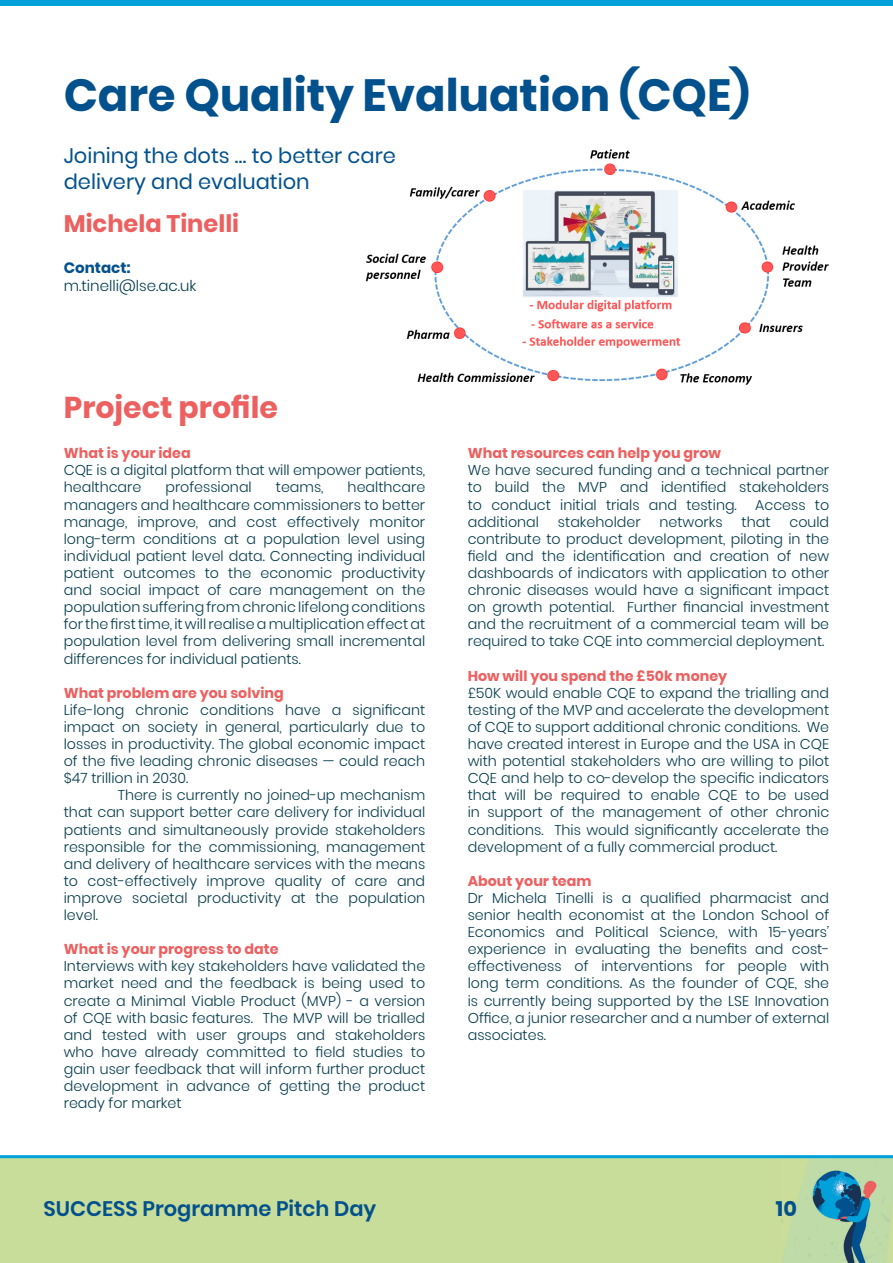
<style>
.page{position:relative;width:893px;height:1263px;background:#fff}
.page>*{position:absolute;margin:0;border:0;box-sizing:border-box;transform-origin:0 0}
.t1{font:700 45px "Poppins";color:#02518d}
.t2{font:700 30px "Poppins";color:#ec6060}
.t3{font:700 24px "Poppins";color:#ec6060}
.t4{font:21px/25.2px "Poppins";color:#02518d}
.t5{font:600 21px "Poppins";color:#02518d}
.t6{font:700 21px "Poppins";color:#02518d}
.t7{font:300 15px "Poppins";color:#053b4b}
.t8{font:700 15px "Poppins";color:#02518d}
.t9{font:300 14.25px/17.1px "Poppins";color:#053b4b;text-align:justify}
.t10{font:700 14.25px "Poppins";color:#ec6060}
</style>
<div class="page">
<img style="left:366px;top:149px;width:463px;height:236px">
<img style="left:781px;top:1158px;width:112px;height:105px">
<hr style="left:0;top:1155px;width:893px;height:3px;background:#00a1da">
<div style="left:0;top:0;width:893px;height:6px;background:#00a1da"></div>
<p class="t1" style="left:64px;top:69px;width:688px">Care Quality Evaluation (CQE)</p>
<p class="t4" style="left:64px;top:144px;width:334px">Joining the dots … to better care delivery and evaluation</p>
<p class="t3" style="left:64px;top:210px;width:177px">Michela Tinelli</p>
<p class="t8" style="left:64px;top:259px;width:68px">Contact:</p>
<p class="t7" style="left:64px;top:277px;width:134px">m.tinelli@lse.ac.uk</p>
<p class="t2" style="left:64px;top:390px;width:216px">Project profile</p>
<p class="t10" style="left:64px;top:445px;width:128px">What is your idea</p>
<p class="t9" style="left:64px;top:462px;width:363px">CQE is a digital platform that will empower patients, healthcare</p>
<p class="t9" style="left:165px;top:479px;width:88px">professional</p>
<p class="t9" style="left:276px;top:479px;width:49px">teams,</p>
<p class="t9" style="left:64px;top:479px;width:363px;text-indent:284px">healthcare managers and healthcare commissioners to better manage, improve, and cost effectively monitor long-term conditions at a population level using individual patient level data. Connecting individual patient outcomes to the economic productivity and social impact of care management on the population suffering from chronic lifelong conditions for the first time, it will realise a multiplication effect at population level from delivering small incremental differences for individual patients.</p>
<p class="t10" style="left:64px;top:684px;width:222px">What problem are you solving</p>
<p class="t9" style="left:64px;top:701px;width:363px">Life-long chronic conditions have a significant impact on society in general, particularly due to losses in productivity. The global economic impact of the five leading chronic diseases — could reach $47 trillion in 2030.</p>
<p class="t9" style="left:64px;top:787px;width:363px;text-indent:54px">There is currently no joined-up mechanism that can support better care delivery for individual patients and simultaneously provide stakeholders responsible for the commissioning, management and delivery of healthcare services with the means to cost-effectively improve quality of care and improve societal productivity at the population level.</p>
<p class="t10" style="left:64px;top:941px;width:216px">What is your progress to date</p>
<p class="t9" style="left:64px;top:958px;width:363px">Interviews with key stakeholders have validated the market need and the feedback is being used to create a Minimal Viable Product (MVP) - a version of CQE with basic features. The MVP will be trialled and tested with user groups and stakeholders who have already committed to field studies to gain user feedback that will inform further product development in advance of getting the product ready for market</p>
<p class="t10" style="left:468px;top:445px;width:255px">What resources can help you grow</p>
<p class="t9" style="left:468px;top:462px;width:363px">We have secured funding and a technical partner to build the MVP and identified stakeholders to conduct initial trials and testing.</p>
<p class="t9" style="left:755px;top:496px;width:75px">Access to</p>
<p class="t9" style="left:468px;top:513px;width:73px">additional</p>
<p class="t9" style="left:558px;top:513px;width:84px">stakeholder</p>
<p class="t9" style="left:659px;top:513px;width:65px">networks</p>
<p class="t9" style="left:742px;top:513px;width:30px">that</p>
<p class="t9" style="left:468px;top:513px;width:363px;text-indent:322px">could contribute to product development, piloting in the field and the identification and creation of new dashboards of indicators with application to other chronic diseases would have a significant impact on growth potential. Further financial investment and the recruitment of a commercial team will be required to take CQE into commercial deployment.</p>
<p class="t10" style="left:468px;top:667px;width:261px">How will you spend the £50k money</p>
<p class="t9" style="left:468px;top:684px;width:363px">£50K would enable CQE to expand the trialling and testing of the MVP and accelerate the development of CQE to support additional chronic conditions. We have created interest in Europe and the USA in CQE with potential stakeholders who are willing to pilot CQE and help to co-develop the specific indicators that will be required to enable CQE to be used in support of the management of other chronic conditions. This would significantly accelerate the development of a fully commercial product.</p>
<p class="t10" style="left:468px;top:872px;width:125px">About your team</p>
<p class="t9" style="left:468px;top:889px;width:363px">Dr Michela Tinelli is a qualified pharmacist and senior health economist at the London School of Economics and Political Science, with 15-years’ experience in evaluating the benefits and cost&shy;effectiveness of interventions for people with long term conditions. As the founder of CQE, she is currently being supported by the LSE Innovation Office, a junior researcher and a number of external associates.</p>
<p class="t5" style="left:44px;top:1196px;width:334px">SUCCESS Programme Pitch Day</p>
<p class="t6" style="left:776px;top:1196px;width:22px">10</p>
</div>
